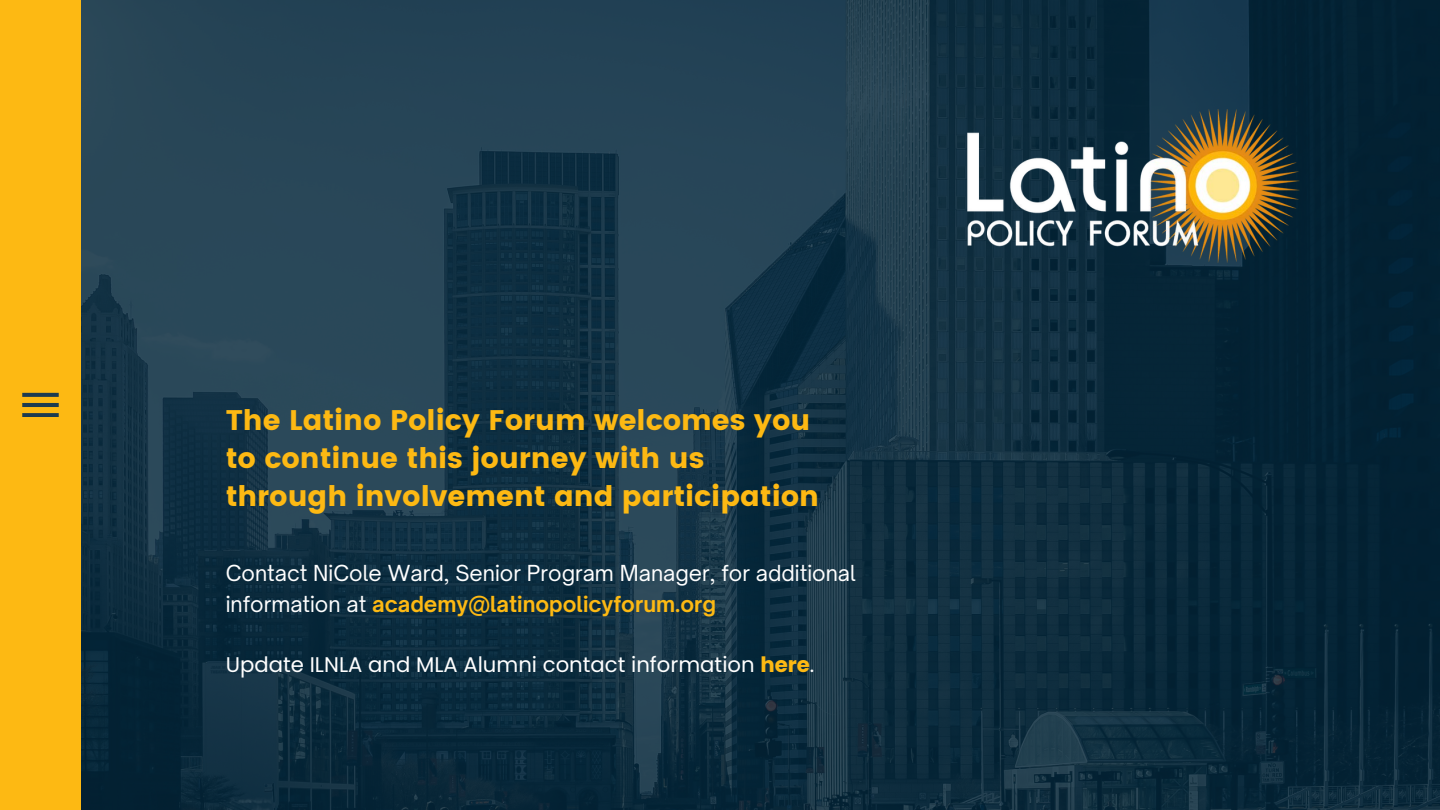
<style>
.page{position:relative;width:1440px;height:810px;background:#fff}
.page>*{position:absolute;margin:0;border:0;box-sizing:border-box;transform-origin:0 0}
.t1{font:28.3px/38.1px "Poppins";color:#fdb913}
.t2{font:21.2px "Poppins";color:#fff}
.t3{font:21.1px/30.8px "Open Sauce One";color:#fff}
.s1{font-weight:700;color:#fdb913}
</style>
<div class="page">
<img style="left:81px;top:0;width:1359px;height:810px">
<div style="left:0;top:0;width:81px;height:810px;background:#fdb913"></div>
<svg style="left:22px;top:393px;width:37px;height:24px"></svg>
<img style="left:968px;top:109px;width:332px;height:154px">
<p class="t1" style="left:226px;top:401px;width:595px">The Latino Policy Forum welcomes you to continue this journey with us through involvement and participation</p>
<p class="t3" style="left:226px;top:558px;width:632px">Contact NiCole Ward, Senior Program Manager, for additional information at <span class="s1">academy@latinopolicyforum.org</span></p>
<h1 class="t2" style="left:226px;top:650px;width:590px">Update ILNLA and MLA Alumni contact information <span class="s1">here</span>.</h1>
</div>
